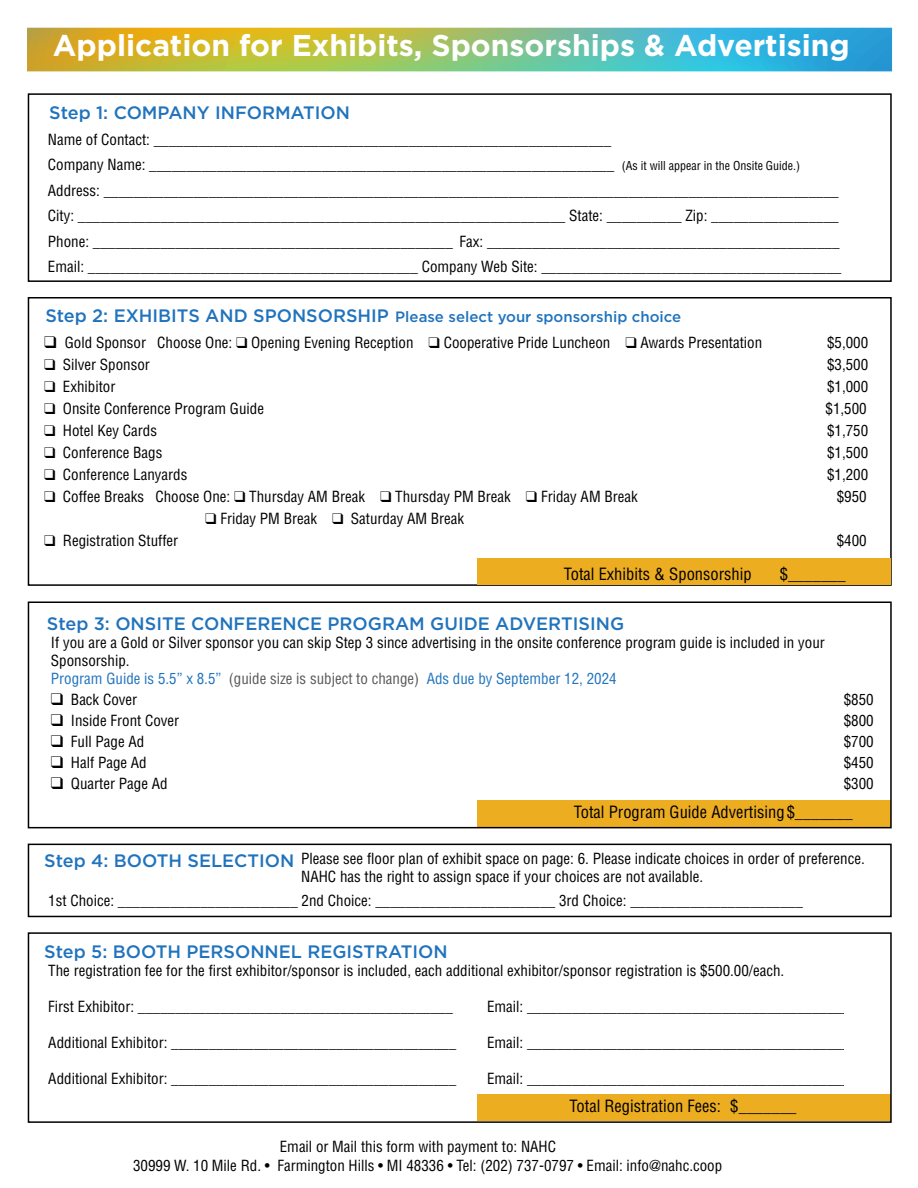
<style>
.page{position:relative;width:918px;height:1188px;background:#fff}
.page>*{position:absolute;margin:0;border:0;box-sizing:border-box;transform-origin:0 0}
.t1{font:700 30px "Gotham HTF";color:#fff}
.t2{font:500 18px "Gotham HTF";color:#2073bd}
.t3{font:condensed 16.5px "Helvetica";color:#000}
.t4{font:condensed 15px/25.5px "Helvetica";color:#000}
.t5{font:500 15px "Gotham HTF";color:#2073bd}
.s1{font-size:12px}
.s2{font-size:18px}
.s3{color:#2073bd}
.s4{color:#58595b}
</style>
<div class="page">
<svg style="left:27px;top:28px;width:865px;height:43px;background:#88b87b"></svg>
<div style="left:477px;top:800px;width:414px;height:27px;background:#edad21"></div>
<div style="left:28px;top:602px;width:864px;height:226px;border:2px solid #000"></div>
<div style="left:477px;top:1094px;width:414px;height:27px;background:#edad21"></div>
<div style="left:28px;top:93px;width:864px;height:189px;border:2px solid #000"></div>
<div style="left:28px;top:844px;width:864px;height:73px;border:2px solid #000"></div>
<div style="left:28px;top:932px;width:864px;height:191px;border:2px solid #000"></div>
<div style="left:28px;top:297px;width:864px;height:289px;border:2px solid #000"></div>
<div style="left:477px;top:558px;width:414px;height:27px;background:#edad21"></div>
<h1 class="t1" style="left:53px;top:28px;width:798px">Application for Exhibits, Sponsorships &amp; Advertising</h1>
<p class="t2" style="left:49px;top:102px;width:302px">Step 1: COMPANY INFORMATION</p>
<p class="t4" style="left:48px;top:126px;width:795px">Name of Contact: _____________________________________________________________<br>Company Name: ______________________________________________________________ <span class="s1">(As it will appear in the Onsite Guide.)<br></span>Address: __________________________________________________________________________________________________ City: _________________________________________________________________ State: __________ Zip: _________________ Phone: ________________________________________________ Fax: _______________________________________________ Email: ____________________________________________ Company Web Site: ________________________________________</p>
<p class="t5" style="left:45px;top:308px;width:637px"><span class="s2">Step 2: EXHIBITS AND SPONSORSHIP</span> Please select your sponsorship choice</p>
<p class="t4" style="left:44px;top:329px;width:720px">❑ Gold Sponsor Choose One: ❑ Opening Evening Reception ❑ Cooperative Pride Luncheon ❑ Awards Presentation</p>
<p class="t4" style="left:827px;top:329px;width:43px">$5,000</p>
<p class="t4" style="left:44px;top:351px;width:107px">❑ Silver Sponsor</p>
<p class="t4" style="left:827px;top:351px;width:43px">$3,500</p>
<p class="t4" style="left:44px;top:374px;width:73px">❑ Exhibitor</p>
<p class="t4" style="left:827px;top:374px;width:43px">$1,000</p>
<p class="t4" style="left:44px;top:396px;width:222px">❑ Onsite Conference Program Guide</p>
<p class="t4" style="left:826px;top:396px;width:43px">$1,500</p>
<p class="t4" style="left:44px;top:418px;width:115px">❑ Hotel Key Cards</p>
<p class="t4" style="left:827px;top:418px;width:43px">$1,750</p>
<p class="t4" style="left:44px;top:440px;width:120px">❑ Conference Bags</p>
<p class="t4" style="left:827px;top:440px;width:43px">$1,500</p>
<p class="t4" style="left:44px;top:462px;width:145px">❑ Conference Lanyards</p>
<p class="t4" style="left:827px;top:462px;width:43px">$1,200</p>
<p class="t4" style="left:44px;top:484px;width:595px">❑ Coffee Breaks Choose One: ❑ Thursday AM Break ❑ Thursday PM Break ❑ Friday AM Break</p>
<p class="t4" style="left:837px;top:484px;width:31px">$950</p>
<p class="t4" style="left:205px;top:506px;width:260px">❑ Friday PM Break ❑ Saturday AM Break</p>
<p class="t4" style="left:44px;top:528px;width:136px">❑ Registration Stuffer</p>
<p class="t4" style="left:837px;top:528px;width:31px">$400</p>
<p class="t3" style="left:564px;top:563px;width:190px">Total Exhibits &amp; Sponsorship</p>
<p class="t3" style="left:780px;top:563px;width:67px">$_______</p>
<p class="t2" style="left:47px;top:614px;width:579px">Step 3: ONSITE CONFERENCE PROGRAM GUIDE ADVERTISING</p>
<p class="t4" style="left:51px;top:634px;width:775px;line-height:18px">If you are a Gold or Silver sponsor you can skip Step 3 since advertising in the onsite conference program guide is included in your<br>Sponsorship.<br><span class="s3">Program Guide is 5.5” x 8.5”</span> <span class="s4">(guide size is subject to change)</span> <span class="s3">Ads due by September 12, 2024</span></p>
<p class="t4" style="left:51px;top:687px;width:88px">❑ Back Cover</p>
<p class="t4" style="left:844px;top:687px;width:31px">$850</p>
<p class="t4" style="left:51px;top:708px;width:130px">❑ Inside Front Cover</p>
<p class="t4" style="left:844px;top:708px;width:31px">$800</p>
<p class="t4" style="left:51px;top:729px;width:95px">❑ Full Page Ad</p>
<p class="t4" style="left:844px;top:729px;width:31px">$700</p>
<p class="t4" style="left:51px;top:750px;width:97px">❑ Half Page Ad</p>
<p class="t4" style="left:844px;top:750px;width:31px">$450</p>
<p class="t4" style="left:51px;top:771px;width:118px">❑ Quarter Page Ad</p>
<p class="t4" style="left:844px;top:771px;width:31px">$300</p>
<p class="t3" style="left:574px;top:802px;width:280px">Total Program Guide Advertising $_______</p>
<p class="t4" style="left:301px;top:849px;width:565px;line-height:18px">Please see floor plan of exhibit space on page: 6. Please indicate choices in order of preference.<br>NAHC has the right to assign space if your choices are not available.</p>
<p class="t2" style="left:44px;top:851px;width:252px">Step 4: BOOTH SELECTION</p>
<p class="t4" style="left:48px;top:888px;width:756px">1st Choice: ________________________ 2nd Choice: ________________________ 3rd Choice: _______________________</p>
<p class="t2" style="left:44px;top:941px;width:405px">Step 5: BOOTH PERSONNEL REGISTRATION</p>
<p class="t4" style="left:48px;top:957px;width:737px">The registration fee for the first exhibitor/sponsor is included, each additional exhibitor/sponsor registration is $500.00/each.</p>
<p class="t4" style="left:48px;top:993px;width:406px">First Exhibitor: __________________________________________</p>
<p class="t4" style="left:487px;top:993px;width:364px">Email: ___________________________________________</p>
<p class="t4" style="left:48px;top:1029px;width:409px">Additional Exhibitor: ______________________________________</p>
<p class="t4" style="left:487px;top:1029px;width:364px">Email: ___________________________________________</p>
<p class="t4" style="left:48px;top:1065px;width:409px">Additional Exhibitor: ______________________________________</p>
<p class="t4" style="left:487px;top:1065px;width:364px">Email: ___________________________________________</p>
<p class="t3" style="left:570px;top:1096px;width:228px">Total Registration Fees: $_______</p>
<p class="t4" style="left:280px;top:1134px;width:278px">Email or Mail this form with payment to: NAHC</p>
<p class="t4" style="left:133px;top:1153px;width:591px">30999 W. 10 Mile Rd. • Farmington Hills • MI 48336 • Tel: (202) 737-0797 • Email: info@nahc.coop</p>
</div>
